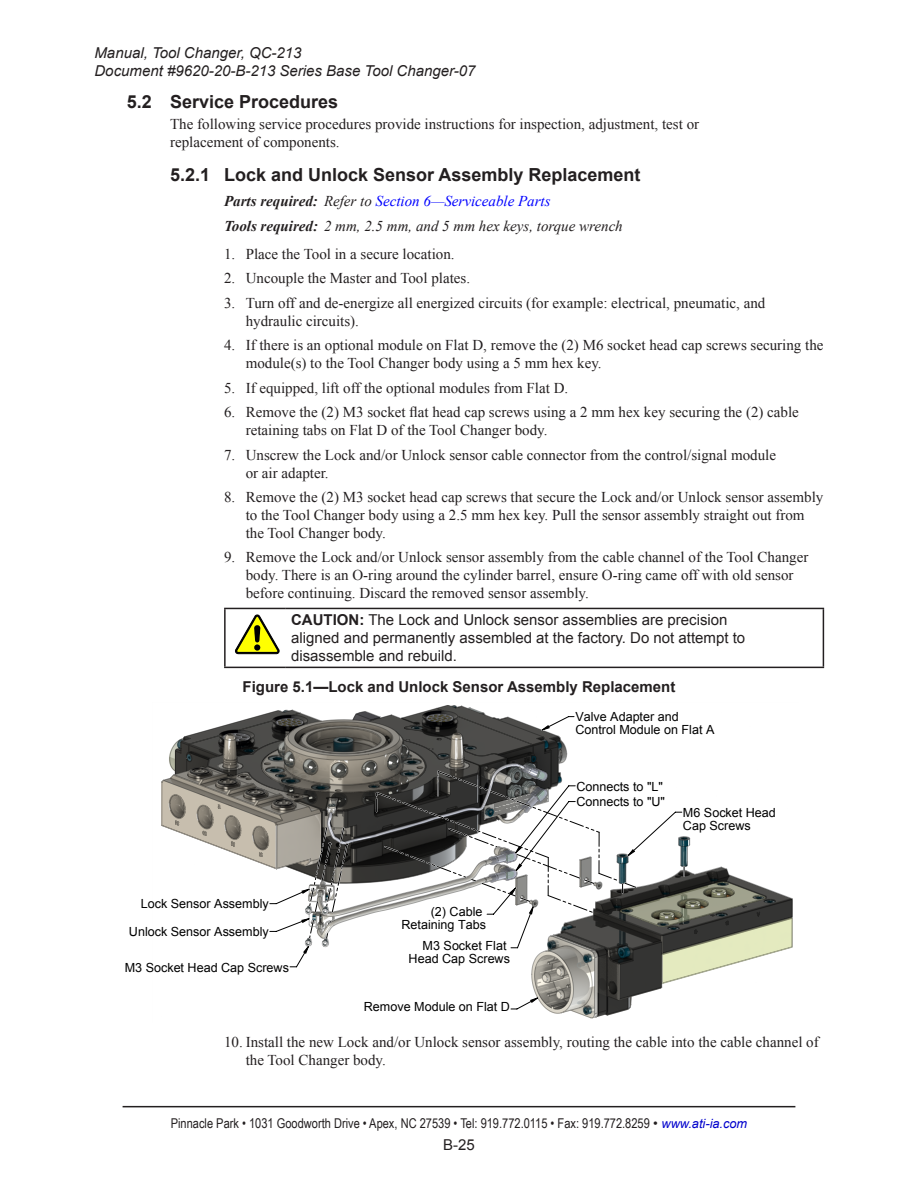
<style>
.page{position:relative;width:918px;height:1188px;background:#fff}
.page>*{position:absolute;margin:0;border:0;box-sizing:border-box;transform-origin:0 0}
.t1{font:700 18px "Arial";color:#231f20}
.Text_2{font:15px/18px "Times New Roman";color:#231f20}
.Caution_Danger_Text{font:15px/18px "Arial";color:#231f20}
.t2{font:italic 15px/18px "Arial";color:#231f20}
.Tool_required_3{font:italic 15px "Times New Roman";color:#231f20}
.t3{font:700 15px "Arial";color:#231f20}
.Parts_required_3{font:italic 15px "Times New Roman";color:#00f}
.t4{font:13.5px "Arial Narrow";color:#231f20}
.t5{font:12.6px/12.6px "Arial";color:#000}
.s1{font-weight:700;color:#231f20}
.s2{color:#231f20}
.s3{font-weight:700}
.s4{font-family:"Arial"}
.s5{font-family:"Arial";font-style:italic;font-size:12.75px;color:#00c}
</style>
<div class="page">
<hr style="left:123px;top:1106px;width:672px;height:1px;background:#231f20">
<hr style="left:285px;top:608px;width:539px;height:1px;background:#231f20">
<hr style="left:823px;top:609px;width:1px;height:58px;background:#231f20">
<hr style="left:285px;top:667px;width:539px;height:1px;background:#231f20">
<hr style="left:224px;top:608px;width:61px;height:1px;background:#231f20">
<hr style="left:224px;top:609px;width:2px;height:58px;background:#231f20">
<hr style="left:224px;top:667px;width:61px;height:1px;background:#231f20">
<svg style="left:235px;top:614px;width:45px;height:40px"></svg>
<svg style="left:162px;top:705px;width:630px;height:313px"></svg>
<svg style="left:269px;top:716px;width:413px;height:294px"></svg>
<svg style="left:302px;top:726px;width:332px;height:276px"></svg>
<svg style="left:308px;top:826px;width:42px;height:114px"></svg>
<svg style="left:683px;top:867px;width:2px;height:9px"></svg>
<svg style="left:375px;top:769px;width:263px;height:146px"></svg>
<p class="t2" style="left:94px;top:44px;width:383px">Manual, Tool Changer, QC‑213<br>Document #9620-20-B-213 Series Base Tool Changer‑07</p>
<p class="t1" style="left:127px;top:89px;width:213px">5.2 Service Procedures</p>
<p class="Text_2" style="left:170px;top:115px;width:531px">The following service procedures provide instructions for inspection, adjustment, test or replacement of components.</p>
<p class="t1" style="left:170px;top:162px;width:472px">5.2.1 Lock and Unlock Sensor Assembly Replacement</p>
<p class="Parts_required_3" style="left:224px;top:191px;width:328px"><span class="s1">Parts required:</span> <span class="s2">Refer to</span> Section 6—Serviceable Parts</p>
<p class="Tool_required_3" style="left:224px;top:216px;width:400px"><span class="s3">Tools required:</span> 2 mm, 2.5 mm, and 5 mm hex keys, torque wrench</p>
<p class="Text_2" style="left:224px;top:244px;width:232px">1. Place the Tool in a secure location.</p>
<p class="Text_2" style="left:224px;top:269px;width:248px">2. Uncouple the Master and Tool plates.</p>
<p class="Text_2" style="left:246px;top:293px;width:521px;text-indent:-22px">3. Turn off and de‑energize all energized circuits (for example: electrical, pneumatic, and hydraulic circuits).</p>
<p class="Text_2" style="left:246px;top:336px;width:579px;text-indent:-22px">4. If there is an optional module on Flat D, remove the (2) M6 socket head cap screws securing the module(s) to the Tool Changer body using a 5 mm hex key.</p>
<p class="Text_2" style="left:224px;top:378px;width:346px">5. If equipped, lift off the optional modules from Flat D.</p>
<p class="Text_2" style="left:246px;top:403px;width:555px;text-indent:-22px">6. Remove the (2) M3 socket flat head cap screws using a 2 mm hex key securing the (2) cable retaining tabs on Flat D of the Tool Changer body.</p>
<p class="Text_2" style="left:246px;top:445px;width:532px;text-indent:-22px">7. Unscrew the Lock and/or Unlock sensor cable connector from the control/signal module or air adapter.</p>
<p class="Text_2" style="left:246px;top:488px;width:579px;text-indent:-22px">8. Remove the (2) M3 socket head cap screws that secure the Lock and/or Unlock sensor assembly to the Tool Changer body using a 2.5 mm hex key. Pull the sensor assembly straight out from the Tool Changer body.</p>
<p class="Text_2" style="left:246px;top:548px;width:564px;text-indent:-22px">9. Remove the Lock and/or Unlock sensor assembly from the cable channel of the Tool Changer body. There is an O‑ring around the cylinder barrel, ensure O‑ring came off with old sensor before continuing. Discard the removed sensor assembly.</p>
<p class="Caution_Danger_Text" style="left:291px;top:611px;width:456px"><span class="s3">CAUTION:</span> The Lock and Unlock sensor assemblies are precision aligned and permanently assembled at the factory. Do not attempt to disassemble and rebuild.</p>
<p class="t3" style="left:243px;top:677px;width:434px">Figure 5.1—Lock and Unlock Sensor Assembly Replacement</p>
<p class="t5" style="left:575px;top:711px;width:141px">Valve Adapter and<br>Control Module on Flat A</p>
<p class="t5" style="left:141px;top:898px;width:129px">Lock Sensor Assembly</p>
<p class="t5" style="left:129px;top:925px;width:141px">Unlock Sensor Assembly</p>
<p class="t5" style="left:125px;top:961px;width:166px">M3 Socket Head Cap Screws</p>
<p class="t5" style="left:401px;top:906px;width:86px;text-align:right">(2) Cable<br>Retaining Tabs</p>
<p class="t5" style="left:409px;top:939px;width:103px;text-align:right">M3 Socket Flat<br>Head Cap Screws</p>
<p class="t5" style="left:364px;top:1001px;width:148px">Remove Module on Flat D</p>
<p class="t5" style="left:576px;top:779px;width:90px;line-height:15.6px">Connects to "L"<br>Connects to "U"</p>
<p class="t5" style="left:683px;top:806px;width:94px">M6 Socket Head<br>Cap Screws</p>
<p class="Text_2" style="left:246px;top:1032px;width:575px;text-indent:-22px">10. Install the new Lock and/or Unlock sensor assembly, routing the cable into the cable channel of the Tool Changer body.</p>
<p class="t4" style="left:171px;top:1114px;width:578px">Pinnacle Park • 1031 Goodworth Drive • Apex, NC 27539 • Tel: 919.772.0115 • Fax: 919.772.8259 <span class="s4">•</span> <span class="s5">www.ati‑ia.com</span></p>
<p class="Caution_Danger_Text" style="left:443px;top:1136px;width:33px">B-25</p>
</div>
